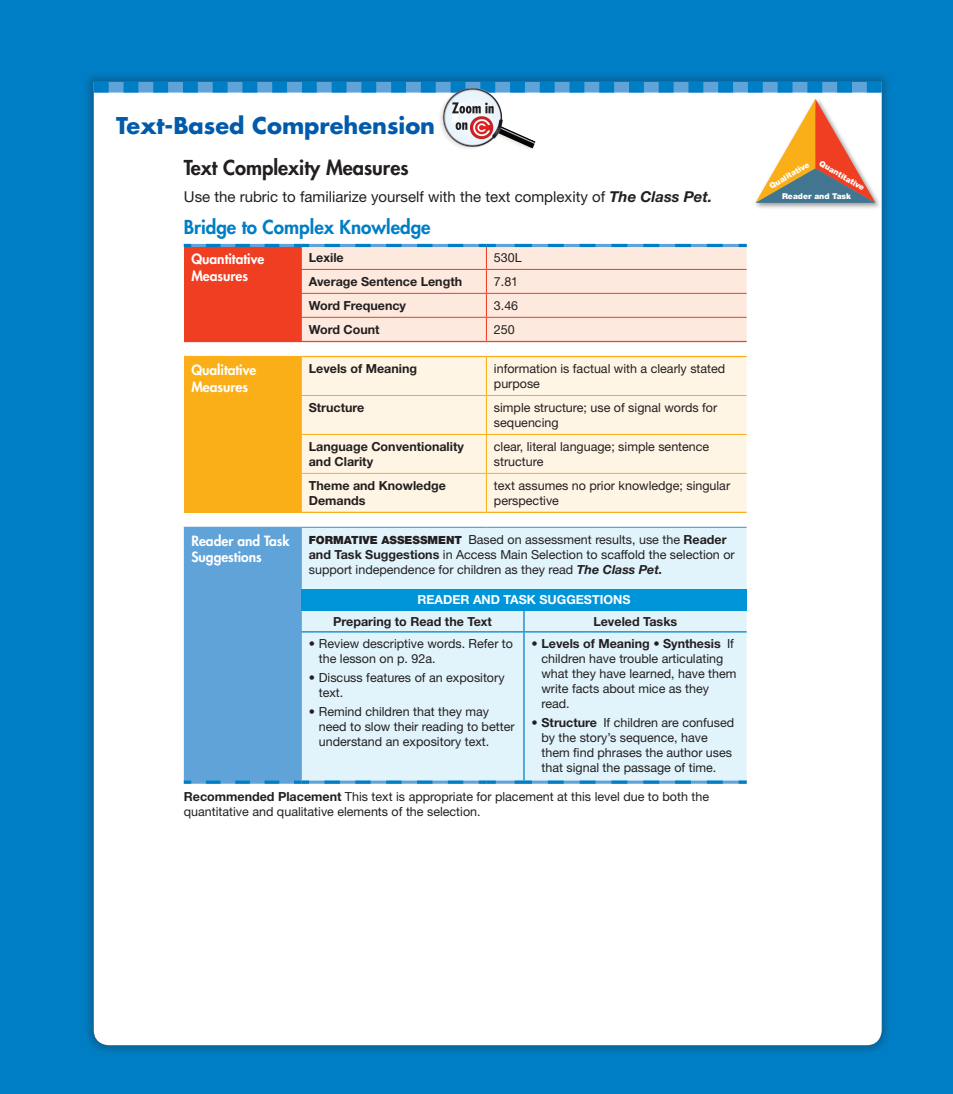
<style>
.page{position:relative;width:953px;height:1094px;background:#fff}
.page>*{position:absolute;margin:0;border:0;box-sizing:border-box;transform-origin:0 0}
.t1{font:700 22.5px "Futura Std";color:#015aaa}
.t2{font:800 20px "Futura Std";color:#231f20}
.t3{font:800 18.75px "Futura Std";color:#007ec5}
.t4{font:15px "Helvetica Neue LT Std";color:#231f20}
.t5{font:800 13.75px/16.2px "Futura Std";color:#fff}
.t6{font:12.5px/15px "Helvetica Neue LT Std";color:#231f20}
.t7{font:700 12.5px/15px "Helvetica Neue LT Std";color:#231f20}
.t8{font:700 12.5px "Helvetica Neue LT Std";color:#fff}
.t9{font:900 8px "Helvetica Neue LT Std";color:#fff}
.s1{font-weight:700;font-style:italic}
.s2{font-weight:900;font-size:11.25px}
.s3{font-weight:700}
</style>
<div class="page">
<div style="left:0;top:0;width:952px;height:1093px;background:#007ec5"></div>
<div style="left:83px;top:71px;width:809px;height:984px;background:#231f20;opacity:.3"></div>
<div style="left:94px;top:92px;width:787px;height:952px;background:#fff"></div>
<svg style="left:94px;top:82px;width:787px;height:10px"></svg>
<div style="left:754px;top:98px;width:130px;height:115px;background:#231f20;opacity:.3"></div>
<img style="left:751px;top:94px;width:131px;height:116px">
<svg style="left:755px;top:99px;width:120px;height:104px;background:#dab89f"></svg>
<div style="left:184px;top:245px;width:117px;height:96px;background:#ef3e22"></div>
<div style="left:309px;top:247px;width:437px;height:94px;background:#fde9de"></div>
<div style="left:184px;top:356px;width:117px;height:156px;background:#faaf18"></div>
<div style="left:302px;top:357px;width:444px;height:154px;background:#fef5e5"></div>
<div style="left:309px;top:528px;width:437px;height:252px;background:#e1f4fc"></div>
<div style="left:301px;top:588px;width:445px;height:22px;background:#0095d9"></div>
<hr style="left:184px;top:244px;width:117px;height:3px;background:#60a3d8">
<hr style="left:301px;top:244px;width:185px;height:3px;background:#60a3d8">
<hr style="left:486px;top:244px;width:38px;height:3px;background:#60a3d8">
<hr style="left:524px;top:244px;width:222px;height:3px;background:#60a3d8">
<hr style="left:301px;top:780px;width:185px;height:3px;background:#60a3d8">
<hr style="left:486px;top:780px;width:38px;height:3px;background:#60a3d8">
<hr style="left:524px;top:780px;width:222px;height:3px;background:#60a3d8">
<svg style="left:206px;top:244px;width:74px;height:3px"></svg>
<svg style="left:184px;top:244px;width:7px;height:3px"></svg>
<svg style="left:324px;top:244px;width:140px;height:3px"></svg>
<svg style="left:548px;top:244px;width:175px;height:3px"></svg>
<svg style="left:514px;top:244px;width:18px;height:3px"></svg>
<svg style="left:738px;top:244px;width:8px;height:3px"></svg>
<svg style="left:324px;top:780px;width:147px;height:3px"></svg>
<svg style="left:478px;top:780px;width:18px;height:3px"></svg>
<svg style="left:548px;top:780px;width:182px;height:3px"></svg>
<svg style="left:514px;top:780px;width:18px;height:3px"></svg>
<svg style="left:738px;top:780px;width:8px;height:3px"></svg>
<hr style="left:184px;top:526px;width:117px;height:2px;background:#60a3d8">
<hr style="left:301px;top:526px;width:185px;height:2px;background:#60a3d8">
<hr style="left:486px;top:526px;width:38px;height:2px;background:#60a3d8">
<hr style="left:524px;top:526px;width:222px;height:2px;background:#60a3d8">
<div style="left:184px;top:527px;width:125px;height:256px;background:#60a3d8"></div>
<hr style="left:301px;top:631px;width:1px;height:149px;background:#60a3d8">
<svg style="left:523px;top:610px;width:1px;height:21px"></svg>
<hr style="left:523px;top:632px;width:1px;height:148px;background:#007ec5">
<hr style="left:301px;top:631px;width:185px;height:1px;background:#007ec5">
<hr style="left:486px;top:631px;width:38px;height:1px;background:#007ec5">
<hr style="left:524px;top:631px;width:222px;height:1px;background:#007ec5">
<hr style="left:301px;top:269px;width:185px;height:1px;background:#ef3e22">
<hr style="left:486px;top:269px;width:38px;height:1px;background:#ef3e22">
<hr style="left:524px;top:269px;width:222px;height:1px;background:#ef3e22">
<hr style="left:301px;top:293px;width:185px;height:1px;background:#ef3e22">
<hr style="left:486px;top:293px;width:38px;height:1px;background:#ef3e22">
<hr style="left:524px;top:293px;width:222px;height:1px;background:#ef3e22">
<svg style="left:294px;top:244px;width:15px;height:97px"></svg>
<hr style="left:301px;top:317px;width:185px;height:1px;background:#ef3e22">
<svg style="left:478px;top:244px;width:18px;height:97px;background:#f3d7ce"></svg>
<hr style="left:486px;top:317px;width:38px;height:1px;background:#ef3e22">
<hr style="left:524px;top:317px;width:222px;height:1px;background:#ef3e22">
<hr style="left:184px;top:341px;width:117px;height:1px;background:#ef3e22">
<hr style="left:301px;top:341px;width:185px;height:1px;background:#ef3e22">
<hr style="left:486px;top:341px;width:38px;height:1px;background:#ef3e22">
<hr style="left:524px;top:341px;width:222px;height:1px;background:#ef3e22">
<hr style="left:301px;top:357px;width:1px;height:38px;background:#faaf18">
<hr style="left:301px;top:356px;width:185px;height:1px;background:#faaf18">
<hr style="left:486px;top:357px;width:1px;height:38px;background:#faaf18">
<hr style="left:486px;top:356px;width:38px;height:1px;background:#faaf18">
<hr style="left:524px;top:356px;width:222px;height:1px;background:#faaf18">
<hr style="left:301px;top:395px;width:1px;height:39px;background:#faaf18">
<hr style="left:301px;top:395px;width:185px;height:1px;background:#faaf18">
<hr style="left:486px;top:395px;width:1px;height:39px;background:#faaf18">
<hr style="left:486px;top:395px;width:38px;height:1px;background:#faaf18">
<hr style="left:524px;top:395px;width:222px;height:1px;background:#faaf18">
<hr style="left:301px;top:434px;width:1px;height:39px;background:#faaf18">
<hr style="left:301px;top:434px;width:185px;height:1px;background:#faaf18">
<hr style="left:486px;top:434px;width:1px;height:39px;background:#faaf18">
<hr style="left:486px;top:434px;width:38px;height:1px;background:#faaf18">
<hr style="left:524px;top:434px;width:222px;height:1px;background:#faaf18">
<hr style="left:301px;top:473px;width:1px;height:38px;background:#faaf18">
<hr style="left:301px;top:473px;width:185px;height:1px;background:#faaf18">
<hr style="left:486px;top:473px;width:1px;height:38px;background:#faaf18">
<hr style="left:486px;top:473px;width:38px;height:1px;background:#faaf18">
<hr style="left:524px;top:473px;width:222px;height:1px;background:#faaf18">
<hr style="left:184px;top:511px;width:117px;height:2px;background:#faaf18">
<hr style="left:301px;top:511px;width:185px;height:2px;background:#faaf18">
<hr style="left:486px;top:511px;width:38px;height:2px;background:#faaf18">
<hr style="left:524px;top:511px;width:222px;height:2px;background:#faaf18">
<img style="left:434px;top:82px;width:105px;height:75px">
<h1 class="t1" style="left:116px;top:110px;width:320px">Text-Based Comprehension</h1>
<h2 class="t2" style="left:184px;top:155px;width:226px">Text Complexity Measures</h2>
<p class="t4" style="left:184px;top:188px;width:530px">Use the rubric to familiarize yourself with the text complexity of <span class="s1">The Class Pet.</span></p>
<h3 class="t3" style="left:184px;top:215px;width:248px">Bridge to Complex Knowledge</h3>
<p class="t5" style="left:191px;top:251px;width:74px">Quantitative<br>Measures</p>
<p class="t7" style="left:309px;top:249px;width:36px">Lexile</p>
<p class="t6" style="left:494px;top:250px;width:29px">530L</p>
<p class="t7" style="left:309px;top:273px;width:155px">Average Sentence Length</p>
<p class="t6" style="left:494px;top:274px;width:26px">7.81</p>
<p class="t7" style="left:309px;top:297px;width:99px">Word Frequency</p>
<p class="t6" style="left:494px;top:297px;width:26px">3.46</p>
<p class="t7" style="left:309px;top:321px;width:72px">Word Count</p>
<p class="t6" style="left:494px;top:321px;width:22px">250</p>
<p class="t5" style="left:191px;top:362px;width:67px">Qualitative<br>Measures</p>
<p class="t7" style="left:309px;top:360px;width:110px">Levels of Meaning</p>
<p class="t6" style="left:494px;top:361px;width:233px">information is factual with a clearly stated purpose</p>
<p class="t7" style="left:309px;top:399px;width:57px">Structure</p>
<p class="t6" style="left:494px;top:399px;width:225px">simple structure; use of signal words for sequencing</p>
<p class="t7" style="left:309px;top:438px;width:157px">Language Conventionality and Clarity</p>
<p class="t6" style="left:494px;top:438px;width:217px">clear, literal language; simple sentence structure</p>
<p class="t7" style="left:309px;top:477px;width:139px">Theme and Knowledge<br>Demands</p>
<p class="t6" style="left:494px;top:477px;width:238px">text assumes no prior knowledge; singular perspective</p>
<p class="t5" style="left:191px;top:533px;width:100px">Reader and Task<br>Suggestions</p>
<p class="t6" style="left:309px;top:531px;width:427px"><span class="s2">FORMATIVE ASSESSMENT</span> Based on assessment results, use the <span class="s3">Reader and Task Suggestions</span> in Access Main Selection to scaffold the selection or support independence for children as they read <span class="s1">The Class Pet.</span></p>
<p class="t8" style="left:417px;top:591px;width:103px">Reader and Task</p>
<p class="t8" style="left:539px;top:591px;width:91px">Suggestions</p>
<p class="t7" style="left:333px;top:613px;width:160px">Preparing to Read the Text</p>
<p class="t7" style="left:593px;top:613px;width:85px">Leveled Tasks</p>
<p class="t6" style="left:319px;top:636px;width:196px;text-indent:-10px">• Review descriptive words. Refer to the lesson on p. 92a.</p>
<p class="t6" style="left:319px;top:669px;width:187px;text-indent:-10px">• Discuss features of an expository text.</p>
<p class="t6" style="left:319px;top:703px;width:197px;text-indent:-10px">• Remind children that they may need to slow their reading to better understand an expository text.</p>
<p class="t6" style="left:541px;top:636px;width:196px;text-indent:-10px">• <span class="s3">Levels of Meaning</span> • <span class="s3">Synthesis</span> If children have trouble articulating what they have learned, have them write facts about mice as they read.</p>
<p class="t6" style="left:541px;top:714px;width:194px;text-indent:-10px">• <span class="s3">Structure</span> If children are confused by the story’s sequence, have them find phrases the author uses that signal the passage of time.</p>
<p class="t6" style="left:184px;top:788px;width:527px"><span class="s3">Recommended Placement</span> This text is appropriate for placement at this level due to both the quantitative and qualitative elements of the selection.</p>
<p class="t9" style="left:767px;top:182px;width:46px;rotate:-30deg">Qualitative</p>
<p class="t9" style="left:822px;top:158px;width:52px;rotate:30deg">Quantitative</p>
<p class="t9" style="left:782px;top:191px;width:71px">Reader and Task</p>
</div>
